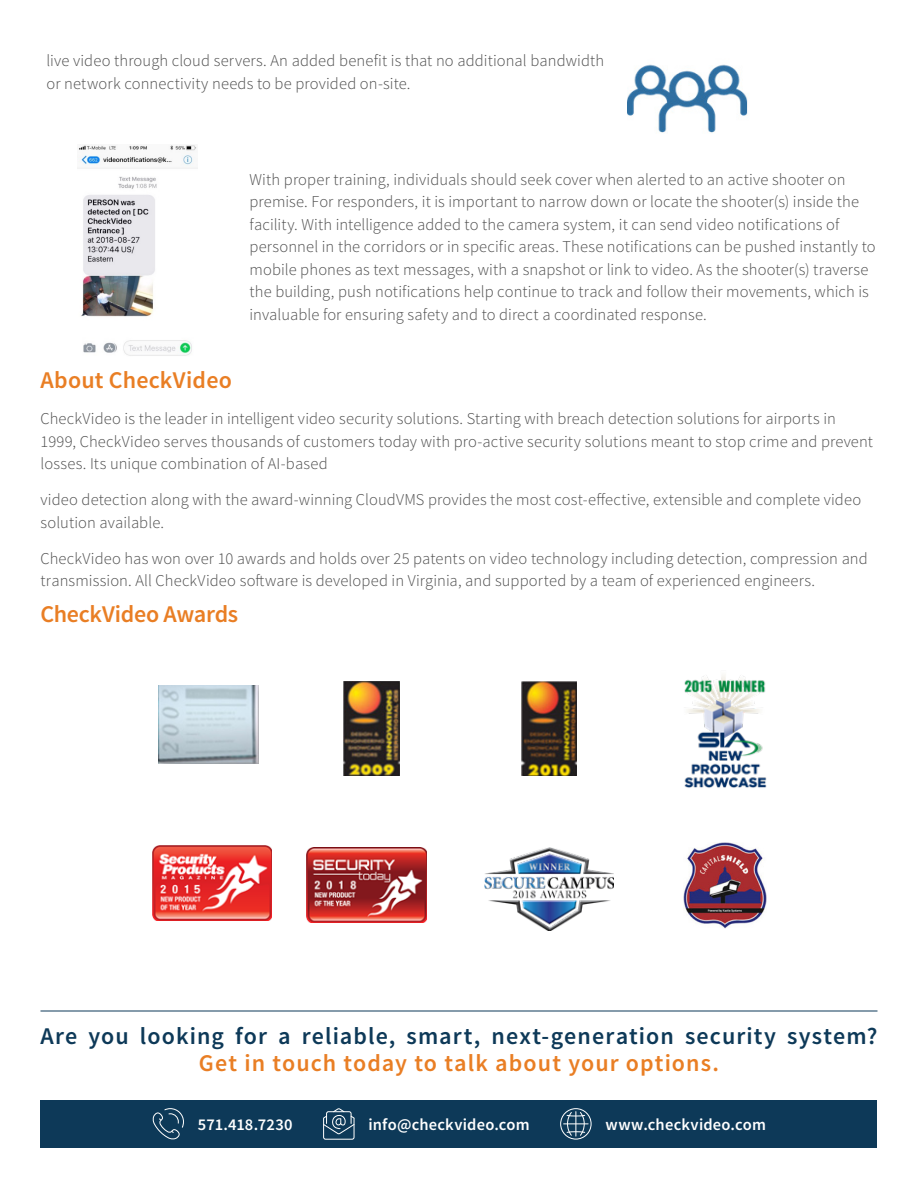
<style>
.page{position:relative;width:918px;height:1188px;background:#fff}
.page>*{position:absolute;margin:0;border:0;box-sizing:border-box;transform-origin:0 0}
.paragraph_headlines{font:600 24px/27px "Source Sans Pro";letter-spacing:.045em;color:#0d3958;text-align:center}
.body_copy{font:600 24px "Source Sans Pro";color:#e97e24}
.body_copy-2{font:300 16.5px/22.5px "Source Sans Pro";letter-spacing:.005em;color:#4c4c4c}
.body_copy-3{font:600 16.5px "Source Sans Pro";letter-spacing:.01em;color:#fff}
.s1{color:#e97e24}
</style>
<div class="page">
<div style="left:40px;top:1100px;width:838px;height:48px;background:#0d3958"></div>
<svg style="left:152px;top:1108px;width:32px;height:32px"></svg>
<svg style="left:323px;top:1108px;width:32px;height:32px"></svg>
<div style="left:560px;top:1108px;width:32px;height:32px;border:1px solid #fff;border-radius:50%"></div>
<svg style="left:564px;top:1111px;width:24px;height:26px"></svg>
<hr style="left:40px;top:1011px;width:838px;height:1px;background:#0d3958">
<img style="left:77px;top:145px;width:121px;height:211px">
<img style="left:152px;top:846px;width:119px;height:74px">
<img style="left:307px;top:847px;width:120px;height:76px">
<img style="left:684px;top:675px;width:83px;height:113px">
<img style="left:485px;top:847px;width:129px;height:83px">
<img style="left:683px;top:842px;width:83px;height:86px">
<img style="left:159px;top:686px;width:100px;height:77px">
<img style="left:343px;top:682px;width:56px;height:93px">
<img style="left:521px;top:682px;width:56px;height:93px">
<img style="left:627px;top:64px;width:121px;height:69px">
<p class="body_copy-2" style="left:46px;top:50px;width:559px">live video through cloud servers. An added benefit is that no additional bandwidth or network connectivity needs to be provided on-site.</p>
<p class="body_copy-2" style="left:249px;top:168px;width:628px">With proper training, individuals should seek cover when alerted to an active shooter on premise. For responders, it is important to narrow down or locate the shooter(s) inside the facility. With intelligence added to the camera system, it can send video notifications of personnel in the corridors or in specific areas. These notifications can be pushed instantly to mobile phones as text messages, with a snapshot or link to video. As the shooter(s) traverse the building, push notifications help continue to track and follow their movements, which is invaluable for ensuring safety and to direct a coordinated response.</p>
<p class="body_copy" style="left:40px;top:365px;width:193px">About CheckVideo</p>
<p class="body_copy-2" style="left:40px;top:407px;width:834px">CheckVideo is the leader in intelligent video security solutions. Starting with breach detection solutions for airports in<br>1999, CheckVideo serves thousands of customers today with pro-active security solutions meant to stop crime and prevent losses. Its unique combination of AI-based</p>
<p class="body_copy-2" style="left:40px;top:488px;width:822px">video detection along with the award-winning CloudVMS provides the most cost-effective, extensible and complete video solution available.</p>
<p class="body_copy-2" style="left:40px;top:547px;width:829px">CheckVideo has won over 10 awards and holds over 25 patents on video technology including detection, compression and transmission. All CheckVideo software is developed in Virginia, and supported by a team of experienced engineers.</p>
<p class="body_copy" style="left:40px;top:599px;width:199px">CheckVideo Awards</p>
<p class="paragraph_headlines" style="left:40px;top:1024px;width:839px">Are you looking for a reliable, smart, next-generation security system?<br><span class="s1">Get in touch today to talk about your options.</span></p>
<p class="body_copy-3" style="left:198px;top:1114px;width:96px">571.418.7230</p>
<p class="body_copy-3" style="left:369px;top:1114px;width:163px">info@checkvideo.com</p>
<p class="body_copy-3" style="left:606px;top:1114px;width:162px">www.checkvideo.com</p>
</div>
